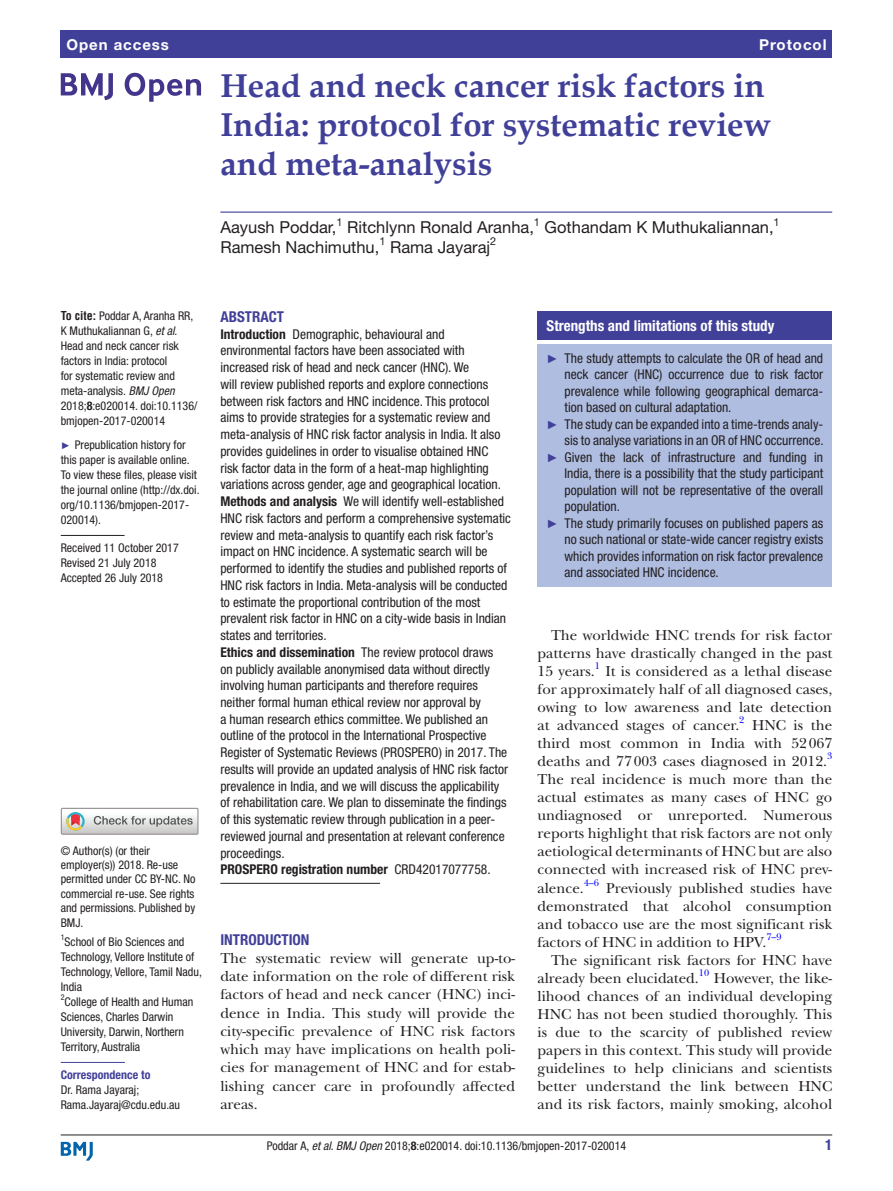
<style>
.page{position:relative;width:893px;height:1191px;background:#fff}
.page>*{position:absolute;margin:0;border:0;box-sizing:border-box;transform-origin:0 0}
.t1{font:700 33px/39px "Book Antiqua";color:#414099}
.t2{font:16.5px "Helvetica Neue LT Std";color:#231f20}
.t3{font:15px/18px "New Baskerville";color:#231f20;text-align:justify}
.t4{font:700 condensed 15px "Helvetica Neue LT Std";color:#fff}
.t5{font:700 condensed 15px "Helvetica Neue LT Std";color:#414099}
.t6{font:700 15px "Helvetica Neue LT Std";letter-spacing:.065em;color:#fff}
.t7{font:condensed 13.5px/16.8px "Helvetica Neue LT Std";color:#231f20}
.t8{font:condensed 12px/15px "Helvetica Neue LT Std";color:#231f20}
.t9{font:700 condensed 12px "Helvetica Neue LT Std";color:#414099}
.t10{font:10.95px "Helvetica Neue LT Std";color:#231f20}
.t11{font:9.9px "New Baskerville";color:#00f}
.t12{font:condensed 7.95px "Helvetica Neue LT Std";color:#231f20}
.s1{font-family:"Helvetica LT Std";font-weight:700}
.s2{font-style:italic}
.s3{font-weight:700}
.s4{font-family:"Arial";font-stretch:normal;font-size:9.75px;color:#414099}
.s5{font-family:"Arial";font-stretch:normal;font-size:12px;color:#414099}
</style>
<div class="page">
<hr style="left:61px;top:1134px;width:771px;height:1px;background:#231f20">
<svg style="left:61px;top:1141px;width:32px;height:19px"></svg>
<div style="left:61px;top:31px;width:771px;height:27px;background:#414099"></div>
<hr style="left:220px;top:211px;width:612px;height:2px;background:#414099">
<hr style="left:61px;top:535px;width:64px;height:1px;background:#231f20">
<hr style="left:61px;top:1062px;width:64px;height:1px;background:#414099">
<svg style="left:61px;top:73px;width:52px;height:27px"></svg>
<svg style="left:125px;top:73px;width:76px;height:29px"></svg>
<div style="left:61px;top:807px;width:138px;height:27px;border:1px solid #969090"></div>
<svg style="left:61px;top:808px;width:137px;height:26px"></svg>
<hr style="left:220px;top:883px;width:160px;height:1px;background:#231f20">
<div style="left:538px;top:311px;width:294px;height:29px;background:#414099"></div>
<div style="left:538px;top:344px;width:294px;height:242px;background:#afbde1"></div>
<p class="t6" style="left:66px;top:35px;width:104px">Open access</p>
<p class="t6" style="left:759px;top:35px;width:69px">Protocol</p>
<h1 class="t1" style="left:220px;top:66px;width:552px">Head and neck cancer risk factors in<br>India: protocol for systematic review and meta-analysis</h1>
<p class="t2" style="left:220px;top:218px;width:118px">Aayush Poddar,</p>
<p class="t10" style="left:337px;top:215px;width:8px">1</p>
<p class="t2" style="left:347px;top:218px;width:188px">Ritchlynn Ronald Aranha,</p>
<p class="t10" style="left:534px;top:215px;width:8px">1</p>
<p class="t2" style="left:545px;top:218px;width:230px">Gothandam K Muthukaliannan,</p>
<p class="t10" style="left:774px;top:215px;width:8px">1</p>
<p class="t2" style="left:220px;top:237px;width:160px">Ramesh Nachimuthu,</p>
<p class="t10" style="left:379px;top:235px;width:8px">1</p>
<p class="t2" style="left:390px;top:237px;width:102px">Rama Jayaraj</p>
<p class="t10" style="left:490px;top:235px;width:8px">2</p>
<p class="t8" style="left:61px;top:308px;width:138px"><span class="s1">To cite:</span> Poddar A, Aranha RR,<br>K Muthukaliannan G, <span class="s2">et al</span>.<br>Head and neck cancer risk factors in India: protocol<br>for systematic review and meta-analysis. <span class="s2">BMJ Open<br></span>2018;<span class="s3">8</span>:e020014. doi:10.1136/ bmjopen-2017-020014</p>
<p class="t8" style="left:61px;top:437px;width:140px"><span class="s4">►</span> Prepublication history for this paper is available online.<br>To view these files, please visit the journal online (http://dx.doi. org/10.1136/bmjopen-2017-<br>020014).</p>
<p class="t8" style="left:61px;top:540px;width:120px">Received 11 October 2017<br>Revised 21 July 2018<br>Accepted 26 July 2018</p>
<p class="t8" style="left:61px;top:843px;width:136px;line-height:14.4px">© Author(s) (or their employer(s)) 2018. Re-use permitted under CC BY-NC. No commercial re-use. See rights and permissions. Published by<br>BMJ.</p>
<p class="t12" style="left:61px;top:933px;width:5px">1</p>
<p class="t8" style="left:61px;top:934px;width:143px;text-indent:4px">School of Bio Sciences and<br>Technology, Vellore Institute of<br>Technology, Vellore, Tamil Nadu,<br>India<br><sup>2</sup>College of Health and Human<br>Sciences, Charles Darwin<br>University, Darwin, Northern<br>Territory, Australia</p>
<p class="t9" style="left:61px;top:1067px;width:91px">Correspondence to</p>
<p class="t8" style="left:61px;top:1082px;width:121px">Dr. Rama Jayaraj;<br>Rama.Jayaraj@cdu.edu.au</p>
<p class="t5" style="left:220px;top:307px;width:65px">Abstract</p>
<p class="t7" style="left:220px;top:325px;width:292px"><span class="s3">Introduction</span> Demographic, behavioural and environmental factors have been associated with increased risk of head and neck cancer (HNC). We<br>will review published reports and explore connections between risk factors and HNC incidence. This protocol aims to provide strategies for a systematic review and meta-analysis of HNC risk factor analysis in India. It also provides guidelines in order to visualise obtained HNC<br>risk factor data in the form of a heat-map highlighting variations across gender, age and geographical location.<br><span class="s3">Methods and analysis</span> We will identify well-established HNC risk factors and perform a comprehensive systematic review and meta-analysis to quantify each risk factor’s impact on HNC incidence. A systematic search will be performed to identify the studies and published reports of HNC risk factors in India. Meta-analysis will be conducted to estimate the proportional contribution of the most prevalent risk factor in HNC on a city-wide basis in Indian states and territories.<br><span class="s3">Ethics and dissemination</span> The review protocol draws<br>on publicly available anonymised data without directly involving human participants and therefore requires neither formal human ethical review nor approval by<br>a human research ethics committee. We published an outline of the protocol in the International Prospective Register of Systematic Reviews (PROSPERO) in 2017. The results will provide an updated analysis of HNC risk factor prevalence in India, and we will discuss the applicability of rehabilitation care. We plan to disseminate the findings of this systematic review through publication in a peer&shy;reviewed journal and presentation at relevant conference proceedings.<br><span class="s3">PROSPERO registration number</span> CRD42017077758.</p>
<p class="t5" style="left:220px;top:930px;width:91px">Introduction</p>
<p class="t3" style="left:220px;top:949px;width:296px">The systematic review will generate up-to&shy;date information on the role of different risk factors of head and neck cancer (HNC) inci&shy;dence in India. This study will provide the city-specific prevalence of HNC risk factors which may have implications on health poli&shy;cies for management of HNC and for estab&shy;lishing cancer care in profoundly affected areas.</p>
<p class="t4" style="left:547px;top:316px;width:229px">Strengths and limitations of this study</p>
<p class="t7" style="left:547px;top:349px;width:278px"><span class="s5">►</span> The study attempts to calculate the OR of head and</p>
<p class="t7" style="left:565px;top:366px;width:260px">neck cancer (HNC) occurrence due to risk factor</p>
<p class="t7" style="left:565px;top:382px;width:260px">prevalence while following geographical demarca-</p>
<p class="t7" style="left:565px;top:399px;width:168px">tion based on cultural adaptation.</p>
<p class="t7" style="left:547px;top:415px;width:278px"><span class="s5">►</span> The study can be expanded into a time-trends analy-</p>
<p class="t7" style="left:565px;top:432px;width:261px">sis to analyse variations in an OR of HNC occurrence.</p>
<p class="t7" style="left:547px;top:448px;width:278px"><span class="s5">►</span> Given the lack of infrastructure and funding in</p>
<p class="t7" style="left:565px;top:465px;width:260px">India, there is a possibility that the study participant</p>
<p class="t7" style="left:565px;top:481px;width:260px">population will not be representative of the overall</p>
<p class="t7" style="left:565px;top:498px;width:57px">population.</p>
<p class="t7" style="left:547px;top:514px;width:278px"><span class="s5">►</span> The study primarily focuses on published papers as</p>
<p class="t7" style="left:565px;top:531px;width:260px">no such national or state-wide cancer registry exists</p>
<p class="t7" style="left:565px;top:547px;width:260px">which provides information on risk factor prevalence</p>
<p class="t7" style="left:565px;top:564px;width:156px">and associated HNC incidence.</p>
<p class="t3" style="left:538px;top:626px;width:296px;text-indent:14px">The worldwide HNC trends for risk factor patterns have drastically changed in the past 15 years.<sup>1</sup> It is considered as a lethal disease for approximately half of all diagnosed cases, owing to low awareness and late detection at advanced stages of cancer.</p>
<p class="t11" style="left:739px;top:714px;width:7px">2</p>
<p class="t3" style="left:538px;top:716px;width:296px;text-indent:214px">HNC is the third most common in India with 52067 deaths and 77003 cases diagnosed in 2012.</p>
<p class="t11" style="left:827px;top:750px;width:7px">3</p>
<p class="t3" style="left:538px;top:770px;width:296px">The real incidence is much more than the actual estimates as many cases of HNC go undiagnosed or unreported. Numerous reports highlight that risk factors are not only aetiological determinants of HNC but are also connected with increased risk of HNC prev&shy;alence.</p>
<p class="t11" style="left:584px;top:876px;width:17px">4–6</p>
<p class="t3" style="left:538px;top:878px;width:296px;text-indent:68px">Previously published studies have demonstrated that alcohol consumption and tobacco use are the most significant risk factors of HNC in addition to HPV.<sup>7–9</sup></p>
<p class="t3" style="left:538px;top:951px;width:296px;text-indent:14px">The significant risk factors for HNC have already been elucidated.<sup>10</sup> However, the like&shy;lihood chances of an individual developing HNC has not been studied thoroughly. This is due to the scarcity of published review papers in this context. This study will provide guidelines to help clinicians and scientists better understand the link between HNC and its risk factors, mainly smoking, alcohol</p>
<p class="t8" style="left:267px;top:1137px;width:361px">Poddar A, <span class="s2">et al</span>. <span class="s2">BMJ Open</span> 2018;<span class="s3">8</span>:e020014. doi:10.1136/bmjopen-2017-020014</p>
<p class="t5" style="left:825px;top:1135px;width:9px">1</p>
</div>
